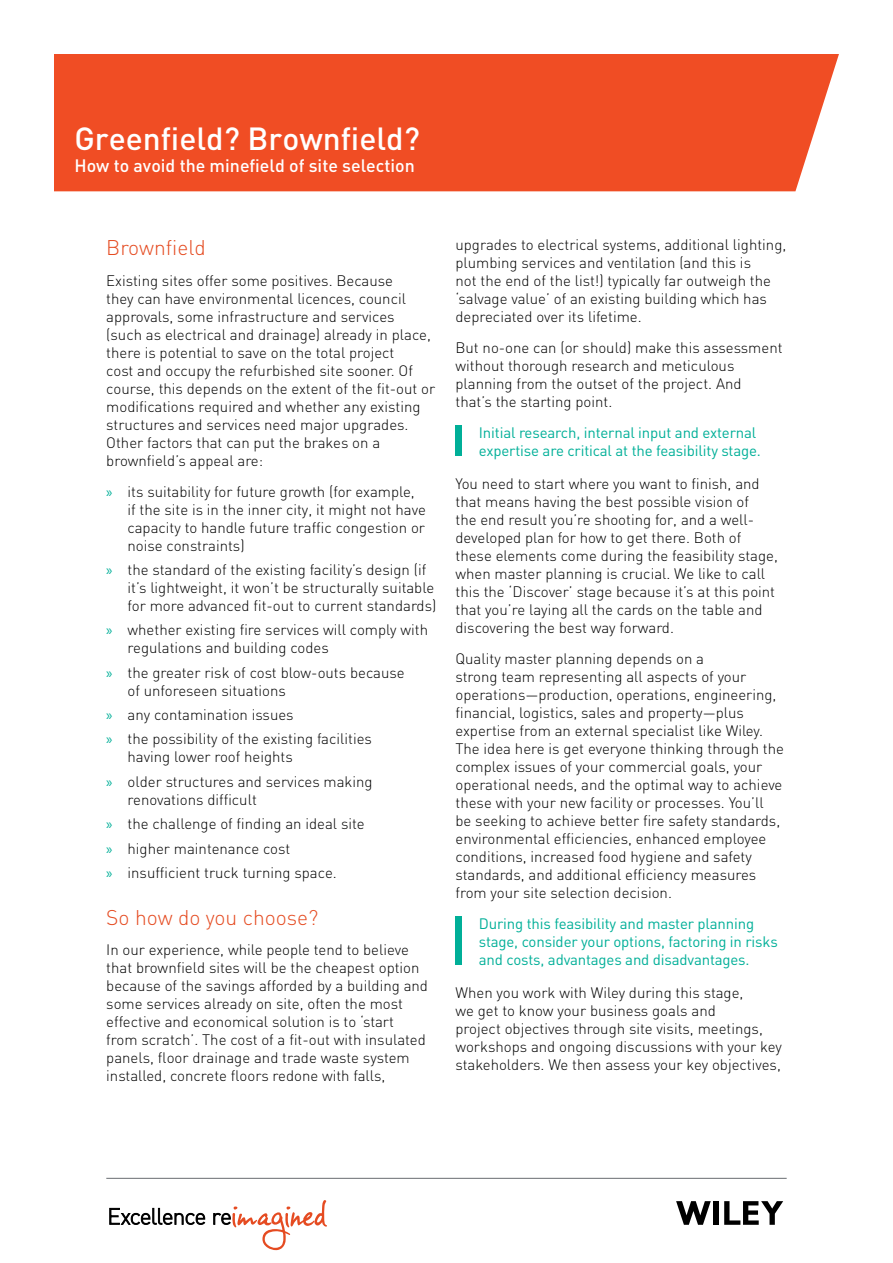
<style>
.page{position:relative;width:893px;height:1263px;background:#fff}
.page>*{position:absolute;margin:0;border:0;box-sizing:border-box;transform-origin:0 0}
.t1{font:500 31.65px "DIN";color:#fff}
.t2{font:300 21px "DIN";color:#e54b21}
.t3{font:500 17.7px "DIN";color:#fff}
.t4{font:300 15px/18px "DIN";color:#000}
.t5{font:15px/18px "DIN";letter-spacing:-.01em;color:#00af98}
.s1{font-family:"Myriad Pro";font-weight:400;color:#00af98}
</style>
<div class="page">
<div style="left:54px;top:54px;width:785px;height:137px;background:#f04d24"></div>
<div style="left:455px;top:426px;width:7px;height:30px;background:#00af98"></div>
<div style="left:455px;top:917px;width:7px;height:48px;background:#00af98"></div>
<svg style="left:109px;top:1200px;width:218px;height:50px"></svg>
<hr style="left:106px;top:1178px;width:681px;height:1px;background:#696c71">
<div style="left:714px;top:1201px;width:5px;height:24px;background:#000"></div>
<svg style="left:724px;top:1201px;width:59px;height:24px"></svg>
<svg style="left:676px;top:1201px;width:35px;height:24px"></svg>
<h1 class="t1" style="left:74px;top:119px;width:347px">Greenfield? Brownfield?</h1>
<p class="t3" style="left:74px;top:154px;width:342px">How to avoid the minefield of site selection</p>
<h2 class="t2" style="left:106px;top:235px;width:101px">Brownfield</h2>
<p class="t4" style="left:106px;top:271px;width:330px">Existing sites offer some positives. Because<br>they can have environmental licences, council approvals, some infrastructure and services<br>(such as electrical and drainage) already in place, there is potential to save on the total project<br>cost and occupy the refurbished site sooner. Of course, this depends on the extent of the fit-out or modifications required and whether any existing structures and services need major upgrades.<br>Other factors that can put the brakes on a brownfield’s appeal are:</p>
<p class="t4" style="left:128px;top:482px;width:300px;text-indent:-21px"><span class="s1">»</span> its suitability for future growth (for example, if the site is in the inner city, it might not have capacity to handle future traffic congestion or noise constraints)</p>
<p class="t4" style="left:128px;top:560px;width:310px;text-indent:-21px"><span class="s1">»</span> the standard of the existing facility’s design (if it’s lightweight, it won’t be structurally suitable for more advanced fit-out to current standards)</p>
<p class="t4" style="left:128px;top:621px;width:302px;text-indent:-21px"><span class="s1">»</span> whether existing fire services will comply with regulations and building codes</p>
<p class="t4" style="left:128px;top:663px;width:279px;text-indent:-21px"><span class="s1">»</span> the greater risk of cost blow-outs because of unforeseen situations</p>
<p class="t4" style="left:106px;top:702px;width:267px;line-height:24.3px"><span class="s1">»</span> any contamination issues<br><span class="s1">»</span> the possibility of the existing facilities</p>
<p class="t4" style="left:106px;top:745px;width:268px;line-height:24.3px;text-indent:21px">having lower roof heights<br><span class="s1">»</span> older structures and services making</p>
<p class="t4" style="left:106px;top:787px;width:260px;line-height:24.3px;text-indent:21px">renovations difficult<br><span class="s1">»</span> the challenge of finding an ideal site <span class="s1">»</span> higher maintenance cost<br><span class="s1">»</span> insufficient truck turning space.</p>
<h2 class="t2" style="left:106px;top:904px;width:214px">So how do you choose?</h2>
<p class="t4" style="left:106px;top:941px;width:323px">In our experience, while people tend to believe that brownfield sites will be the cheapest option because of the savings afforded by a building and some services already on site, often the most effective and economical solution is to ‘start from scratch’. The cost of a fit-out with insulated panels, floor drainage and trade waste system installed, concrete floors redone with falls,</p>
<p class="t4" style="left:455px;top:236px;width:332px">upgrades to electrical systems, additional lighting, plumbing services and ventilation (and this is<br>not the end of the list!) typically far outweigh the ‘salvage value’ of an existing building which has depreciated over its lifetime.</p>
<p class="t4" style="left:455px;top:338px;width:329px">But no-one can (or should) make this assessment without thorough research and meticulous planning from the outset of the project. And<br>that’s the starting point.</p>
<p class="t5" style="left:479px;top:423px;width:284px">Initial research, internal input and external expertise are critical at the feasibility stage.</p>
<p class="t4" style="left:455px;top:475px;width:324px">You need to start where you want to finish, and that means having the best possible vision of<br>the end result you’re shooting for, and a well&shy;developed plan for how to get there. Both of these elements come during the feasibility stage, when master planning is crucial. We like to call this the ‘Discover’ stage because it’s at this point that you’re laying all the cards on the table and discovering the best way forward.</p>
<p class="t4" style="left:455px;top:649px;width:330px">Quality master planning depends on a<br>strong team representing all aspects of your operations—production, operations, engineering, financial, logistics, sales and property—plus expertise from an external specialist like Wiley.<br>The idea here is get everyone thinking through the complex issues of your commercial goals, your operational needs, and the optimal way to achieve these with your new facility or processes. You’ll<br>be seeking to achieve better fire safety standards, environmental efficiencies, enhanced employee conditions, increased food hygiene and safety standards, and additional efficiency measures from your site selection decision.</p>
<p class="t5" style="left:479px;top:914px;width:300px">During this feasibility and master planning stage, consider your options, factoring in risks and costs, advantages and disadvantages.</p>
<p class="t4" style="left:455px;top:984px;width:328px">When you work with Wiley during this stage,<br>we get to know your business goals and<br>project objectives through site visits, meetings, workshops and ongoing discussions with your key stakeholders. We then assess your key objectives,</p>
</div>
